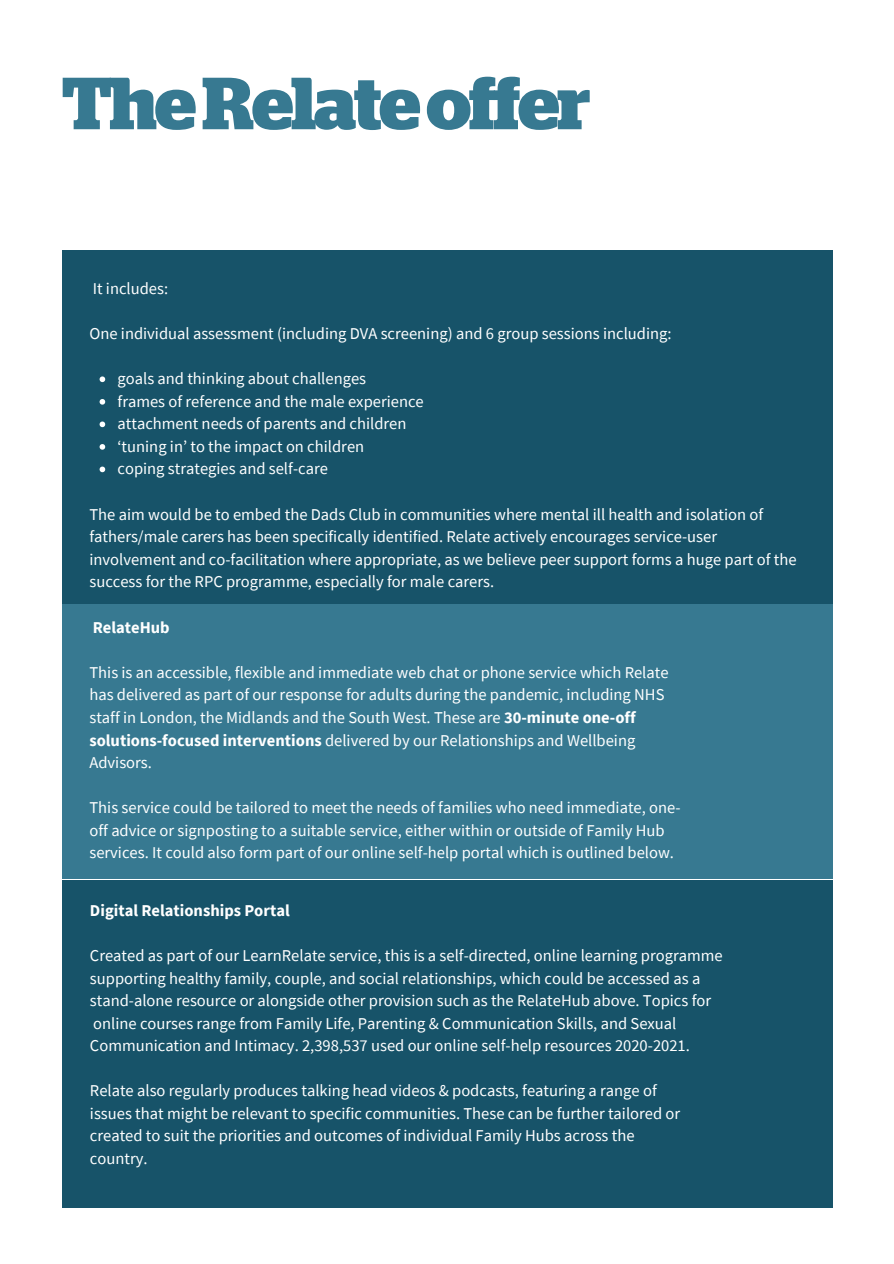
<style>
.page{position:relative;width:894px;height:1264px;background:#fff}
.page>*{position:absolute;margin:0;border:0;box-sizing:border-box;transform-origin:0 0}
.t1{font:700 73.5px "Stag";letter-spacing:-.03em;color:#377991}
.t2{font:16.5px/22.5px "Source Sans Pro";color:#fff}
.t3{font:700 16.5px "Source Sans Pro";color:#fff}
.s1{font-weight:700}
</style>
<div class="page">
<div style="left:62px;top:250px;width:770px;height:354px;background:#175369"></div>
<svg style="left:99px;top:376px;width:6px;height:6px"></svg>
<svg style="left:99px;top:399px;width:6px;height:5px"></svg>
<svg style="left:99px;top:421px;width:6px;height:6px"></svg>
<svg style="left:99px;top:444px;width:6px;height:5px"></svg>
<svg style="left:99px;top:466px;width:6px;height:6px"></svg>
<div style="left:62px;top:604px;width:770px;height:275px;background:#377991"></div>
<div style="left:62px;top:879px;width:770px;height:328px;background:#175369"></div>
<p class="t1" style="left:62px;top:70px;width:530px">TheRelateoffer</p>
<p class="t2" style="left:93px;top:277px;width:77px">It includes:</p>
<p class="t2" style="left:89px;top:322px;width:583px">One individual assessment (including DVA screening) and 6 group sessions including:</p>
<p class="t2" style="left:117px;top:367px;width:250px">goals and thinking about challenges</p>
<p class="t2" style="left:117px;top:390px;width:308px">frames of reference and the male experience</p>
<p class="t2" style="left:117px;top:412px;width:290px">attachment needs of parents and children</p>
<p class="t2" style="left:117px;top:435px;width:248px">‘tuning in’ to the impact on children</p>
<p class="t2" style="left:117px;top:457px;width:212px">coping strategies and self-care</p>
<p class="t2" style="left:89px;top:502px;width:708px">The aim would be to embed the Dads Club in communities where mental ill health and isolation of fathers/male carers has been specifically identified. Relate actively encourages service-user involvement and co-facilitation where appropriate, as we believe peer support forms a huge part of the success for the RPC programme, especially for male carers.</p>
<p class="t3" style="left:93px;top:616px;width:78px">RelateHub</p>
<p class="t2" style="left:89px;top:661px;width:580px">This is an accessible, flexible and immediate web chat or phone service which Relate</p>
<p class="t2" style="left:89px;top:683px;width:576px">has delivered as part of our response for adults during the pandemic, including NHS</p>
<p class="t2" style="left:89px;top:706px;width:547px">staff in London, the Midlands and the South West. These are <span class="s1">30-minute one-off</span></p>
<p class="t2" style="left:89px;top:728px;width:547px"><span class="s1">solutions-focused interventions</span> delivered by our Relationships and Wellbeing</p>
<p class="t2" style="left:89px;top:751px;width:64px">Advisors.</p>
<p class="t2" style="left:89px;top:796px;width:592px">This service could be tailored to meet the needs of families who need immediate, one-</p>
<p class="t2" style="left:89px;top:818px;width:576px">off advice or signposting to a suitable service, either within or outside of Family Hub</p>
<p class="t2" style="left:89px;top:841px;width:586px">services. It could also form part of our online self-help portal which is outlined below.</p>
<p class="t3" style="left:90px;top:899px;width:201px">Digital Relationships Portal</p>
<p class="t2" style="left:90px;top:944px;width:634px">Created as part of our LearnRelate service, this is a self-directed, online learning programme</p>
<p class="t2" style="left:90px;top:966px;width:611px">supporting healthy family, couple, and social relationships, which could be accessed as a</p>
<p class="t2" style="left:90px;top:989px;width:622px">stand-alone resource or alongside other provision such as the RelateHub above. Topics for</p>
<p class="t2" style="left:93px;top:1011px;width:584px">online courses range from Family Life, Parenting &amp; Communication Skills, and Sexual</p>
<p class="t2" style="left:90px;top:1034px;width:601px">Communication and Intimacy. 2,398,537 used our online self-help resources 2020-2021.</p>
<p class="t2" style="left:90px;top:1079px;width:568px">Relate also regularly produces talking head videos &amp; podcasts, featuring a range of</p>
<p class="t2" style="left:90px;top:1101px;width:591px">issues that might be relevant to specific communities. These can be further tailored or</p>
<p class="t2" style="left:90px;top:1124px;width:546px">created to suit the priorities and outcomes of individual Family Hubs across the</p>
<p class="t2" style="left:90px;top:1146px;width:59px">country.</p>
</div>
